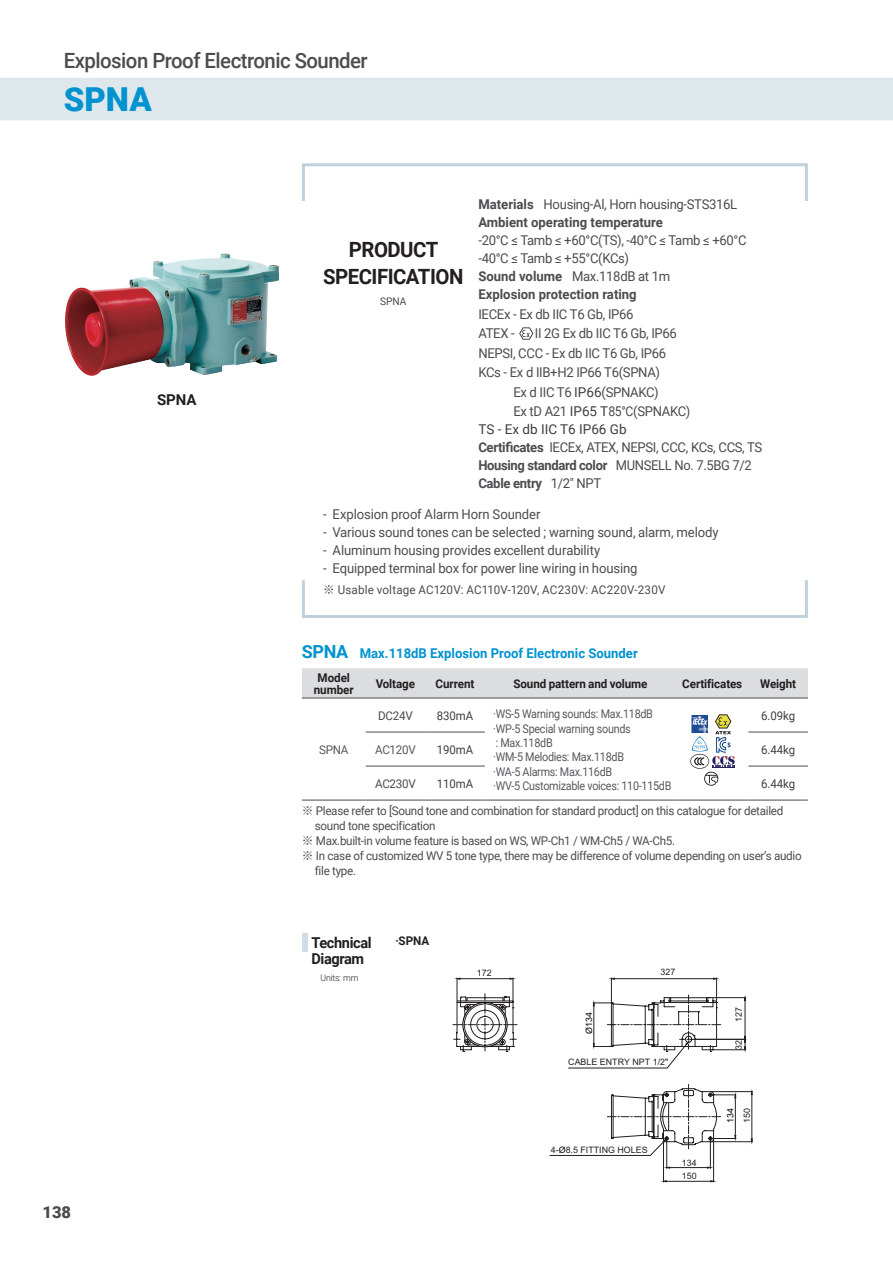
<style>
.page{position:relative;width:893px;height:1263px;background:#fff}
.page>*{position:absolute;margin:0;border:0;box-sizing:border-box;transform-origin:0 0}
.t1{font:900 33px "Roboto";color:#0093d0}
.t2{font:500 21px "Roboto";letter-spacing:-.025em;color:#4b4c4d}
.t3{font:700 21px/27px "Roboto";letter-spacing:-.025em;color:#231f20;text-align:center}
.t4{font:900 16.5px "Roboto";color:#4b4c4d}
.t5{font:700 15px "Roboto";letter-spacing:-.025em;color:#231f20}
.본문흘리기{font:13.5px "Roboto";letter-spacing:-.025em;color:#4b4c4d}
.t6{font:700 13.5px "Roboto";color:#4b4c4d}
.t7{font:700 13.5px "Roboto";color:#0093d0}
.t8{font:700 13.5px "Roboto";letter-spacing:-.025em;color:#4b4c4d;scale:.96 1}
.본문흘리기-2{font:13.5px "Roboto";letter-spacing:-.005em;color:#4b4c4d}
.t9{font:13.5px "Roboto";color:#3e3e3f}
.t10{font:700 13.5px "Roboto";letter-spacing:-.025em;color:#4b4c4d}
.본문흘리기-3{font:12px "Roboto";letter-spacing:-.025em;color:#4b4c4d}
.t11{font:12px "Roboto";letter-spacing:-.025em;color:#57585a;scale:.9 1}
.s_________0{font:700 12px/12px "Roboto";letter-spacing:-.01em;color:#231f20;text-align:center}
.본문흘리기-4{font:12px "Roboto";letter-spacing:.01em;color:#4b4c4d}
.t12{font:12px "Roboto";color:#3e3e3f;scale:.95 1}
.t13{font:12px "Roboto";letter-spacing:-.025em;color:#57585a}
.t14{font:10.5px "Roboto";color:#4b4c4d}
.t15{font:300 9px "Roboto";letter-spacing:-.025em;color:#231f20}
.t16{font:8.85px "Arial";color:#231f20}
.t17{font:8.85px/16.5px "Arial";color:#070304}
.t18{font:8.85px "Arial";color:#030303}
.s1{font-weight:700}
.s2{color:#3e3e3f}
.s3{font-weight:400}
.s4{font-family:"Noto Sans CJ Kkr"}
.s5{font-size:18px}
.s6{font-family:"Noto Sans CJ Kkr";font-weight:600}
.s7{color:#030303}
.s8{color:#231f20}
</style>
<div class="page">
<div style="left:0;top:78px;width:893px;height:42px;background:#dee7ec"></div>
<div style="left:302px;top:163px;width:506px;height:40px;border:3px solid #bfd2dc"></div>
<div style="left:302px;top:579px;width:506px;height:39px;border:3px solid #bfd2dc"></div>
<img style="left:65px;top:253px;width:215px;height:123px">
<div style="left:302px;top:668px;width:506px;height:30px;background:#dcdddf"></div>
<hr style="left:366px;top:732px;width:59px;height:1px;background:#4b4c4d">
<hr style="left:366px;top:766px;width:59px;height:1px;background:#4b4c4d">
<hr style="left:302px;top:698px;width:64px;height:1px;background:#4b4c4d">
<hr style="left:485px;top:698px;width:191px;height:1px;background:#4b4c4d">
<hr style="left:676px;top:698px;width:72px;height:1px;background:#4b4c4d">
<hr style="left:748px;top:698px;width:60px;height:1px;background:#4b4c4d">
<hr style="left:366px;top:800px;width:59px;height:1px;background:#4b4c4d">
<hr style="left:425px;top:732px;width:60px;height:1px;background:#4b4c4d">
<hr style="left:748px;top:732px;width:60px;height:1px;background:#4b4c4d">
<hr style="left:425px;top:766px;width:60px;height:1px;background:#4b4c4d">
<hr style="left:748px;top:766px;width:60px;height:1px;background:#4b4c4d">
<hr style="left:302px;top:800px;width:64px;height:1px;background:#4b4c4d">
<hr style="left:366px;top:698px;width:59px;height:1px;background:#4b4c4d">
<hr style="left:425px;top:698px;width:60px;height:1px;background:#4b4c4d">
<hr style="left:485px;top:800px;width:191px;height:1px;background:#4b4c4d">
<hr style="left:676px;top:800px;width:72px;height:1px;background:#4b4c4d">
<hr style="left:425px;top:800px;width:60px;height:1px;background:#4b4c4d">
<hr style="left:748px;top:800px;width:60px;height:1px;background:#4b4c4d">
<svg style="left:690px;top:714px;width:45px;height:72px"></svg>
<div style="left:302px;top:933px;width:5px;height:18px;background:#cfdee6"></div>
<svg style="left:519px;top:327px;width:14px;height:13px"></svg>
<hr style="left:711px;top:1091px;width:41px;height:1px;background:#231f20">
<hr style="left:711px;top:1141px;width:41px;height:1px;background:#231f20">
<hr style="left:752px;top:1094px;width:1px;height:45px;background:#231f20">
<hr style="left:714px;top:1049px;width:32px;height:1px;background:#231f20">
<hr style="left:697px;top:1039px;width:49px;height:1px;background:#231f20">
<hr style="left:714px;top:997px;width:32px;height:1px;background:#231f20">
<hr style="left:745px;top:1001px;width:1px;height:35px;background:#231f20">
<svg style="left:744px;top:1036px;width:2px;height:16px"></svg>
<svg style="left:744px;top:995px;width:2px;height:6px"></svg>
<svg style="left:453px;top:977px;width:283px;height:205px"></svg>
<p class="t2" style="left:64px;top:45px;width:306px">Explosion Proof Electronic Sounder</p>
<p class="t1" style="left:64px;top:76px;width:90px">SPNA</p>
<p class="t5" style="left:157px;top:389px;width:41px">SPNA</p>
<h2 class="t3" style="left:323px;top:235px;width:142px">PRODUCT<br>SPECIFICATION</h2>
<p class="t14" style="left:380px;top:293px;width:28px">SPNA</p>
<p class="본문흘리기" style="left:478px;top:195px;width:260px"><span class="s1">Materials</span> Housing-Al, Horn housing-STS316L</p>
<p class="t6" style="left:478px;top:213px;width:186px">Ambient operating temperature</p>
<p class="본문흘리기" style="left:478px;top:231px;width:270px">-20°C ≤ Tamb ≤ +60°C(TS), -40°C ≤ Tamb ≤ +60°C</p>
<p class="본문흘리기" style="left:478px;top:249px;width:152px">-40°C ≤ Tamb ≤ +55°C(KCs)</p>
<p class="본문흘리기" style="left:478px;top:267px;width:193px"><span class="s1">Sound volume</span> Max.118dB at 1m</p>
<p class="t6" style="left:478px;top:285px;width:160px">Explosion protection rating</p>
<p class="본문흘리기" style="left:478px;top:305px;width:157px">IECEx - Ex db IIC T6 Gb, IP66</p>
<p class="본문흘리기" style="left:478px;top:324px;width:38px">ATEX -</p>
<p class="본문흘리기" style="left:535px;top:324px;width:144px">II 2G Ex db IIC T6 Gb, IP66</p>
<p class="본문흘리기" style="left:478px;top:344px;width:189px">NEPSI, CCC - Ex db IIC T6 Gb, IP66</p>
<p class="본문흘리기" style="left:478px;top:363px;width:183px">KCs - Ex d IIB+H2 IP66 T6(SPNA)</p>
<p class="본문흘리기" style="left:513px;top:383px;width:147px">Ex d IIC T6 <span class="s2">IP66</span>(SPNAKC)</p>
<p class="본문흘리기" style="left:513px;top:402px;width:178px">Ex tD A21 <span class="s2">IP65 T</span>85°C(SPNAKC)</p>
<p class="t9" style="left:478px;top:420px;width:150px">TS - Ex db IIC T6 IP66 Gb</p>
<p class="본문흘리기" style="left:478px;top:438px;width:285px"><span class="s1">Certificates</span> IECEx, ATEX, NEPSI, CCC, KCs, CCS, TS</p>
<p class="t8" style="left:478px;top:456px;width:286px">Housing standard color <span class="s3">MUNSELL No. 7.5BG 7/2</span></p>
<p class="t10" style="left:478px;top:474px;width:124px">Cable entry <span class="s3">1/2″ NPT</span></p>
<p class="본문흘리기-2" style="left:323px;top:504px;width:219px">- Explosion proof Alarm Horn Sounder</p>
<p class="본문흘리기" style="left:323px;top:522px;width:397px">- Various sound tones can be selected ; warning sound, alarm, melody</p>
<p class="본문흘리기" style="left:323px;top:540px;width:279px">- Aluminum housing provides excellent durability</p>
<p class="본문흘리기" style="left:323px;top:558px;width:316px">- Equipped terminal box for power line wiring in housing</p>
<p class="본문흘리기-4" style="left:323px;top:581px;width:344px"><span class="s4">※</span> Usable voltage AC120V: AC110V-120V, AC230V: AC220V-230V</p>
<p class="t7" style="left:302px;top:644px;width:337px"><span class="s5">SPNA</span> Max.118dB Explosion Proof Electronic Sounder</p>
<p class="s_________0" style="left:314px;top:671px;width:41px">Model number</p>
<p class="s_________0" style="left:376px;top:677px;width:41px">Voltage</p>
<p class="s_________0" style="left:435px;top:677px;width:40px">Current</p>
<p class="s_________0" style="left:513px;top:677px;width:136px">Sound pattern and volume</p>
<p class="s_________0" style="left:682px;top:677px;width:62px">Certificates</p>
<p class="s_________0" style="left:760px;top:677px;width:37px">Weight</p>
<p class="t13" style="left:319px;top:741px;width:31px">SPNA</p>
<p class="본문흘리기-3" style="left:378px;top:707px;width:36px">DC24V</p>
<p class="t12" style="left:437px;top:707px;width:40px">830mA</p>
<p class="t11" style="left:493px;top:705px;width:179px">·WS-5 Warning sounds: Max.118dB</p>
<p class="t11" style="left:493px;top:720px;width:154px">·WP-5 Special warning sounds</p>
<p class="t11" style="left:496px;top:734px;width:65px">: Max.118dB</p>
<p class="t11" style="left:493px;top:749px;width:147px">·WM-5 Melodies: Max.118dB</p>
<p class="t11" style="left:493px;top:763px;width:134px">·WA-5 Alarms: Max.116dB</p>
<p class="t11" style="left:493px;top:777px;width:200px">·WV-5 Customizable voices: 110-115dB</p>
<p class="t12" style="left:761px;top:707px;width:38px">6.09kg</p>
<p class="t13" style="left:375px;top:741px;width:42px">AC120V</p>
<p class="t12" style="left:437px;top:741px;width:40px">190mA</p>
<p class="t12" style="left:761px;top:741px;width:38px">6.44kg</p>
<p class="본문흘리기-3" style="left:375px;top:775px;width:42px">AC230V</p>
<p class="t12" style="left:437px;top:775px;width:40px">110mA</p>
<p class="t12" style="left:761px;top:775px;width:38px">6.44kg</p>
<p class="본문흘리기-3" style="left:302px;top:802px;width:483px"><span class="s6">※</span> Please refer to [Sound tone and combination for standard product] on this catalogue for detailed</p>
<p class="본문흘리기-3" style="left:315px;top:817px;width:122px">sound tone specification</p>
<p class="본문흘리기-3" style="left:302px;top:832px;width:375px"><span class="s4">※</span> Max.built-in volume feature is based on WS, WP-Ch1 / WM-Ch5 / WA-Ch5.</p>
<p class="본문흘리기-3" style="left:302px;top:847px;width:501px"><span class="s4">※</span> In case of customized WV 5 tone type, there may be difference of volume depending on user’s audio</p>
<p class="본문흘리기-3" style="left:315px;top:862px;width:43px">file type.</p>
<p class="t4" style="left:43px;top:1200px;width:30px">138</p>
<p class="t5" style="left:311px;top:932px;width:62px">Technical</p>
<p class="s_________0" style="left:395px;top:934px;width:35px">·SPNA</p>
<p class="t5" style="left:311px;top:948px;width:54px">Diagram</p>
<p class="t15" style="left:321px;top:971px;width:40px">Units: mm</p>
<p class="t16" style="left:477px;top:966px;width:16px">172</p>
<p class="t16" style="left:660px;top:966px;width:16px">327</p>
<p class="t18" style="left:583px;top:1034px;width:23px;rotate:-90deg">Ø134</p>
<p class="t16" style="left:568px;top:1056px;width:101px">CABLE ENTRY NPT 1/2"</p>
<p class="t16" style="left:551px;top:1144px;width:98px">4-<span class="s7">Ø</span>8.5 FITTING HOLES</p>
<p class="t16" style="left:682px;top:1156px;width:16px">134</p>
<p class="t16" style="left:682px;top:1170px;width:16px">150</p>
<p class="t16" style="left:733px;top:1022px;width:16px;rotate:-90deg">127</p>
<p class="t16" style="left:732px;top:1049px;width:11px;rotate:-90deg">32</p>
<p class="t17" style="left:722px;top:1123px;width:16px;rotate:-90deg">134<br><span class="s8">150</span></p>
</div>
